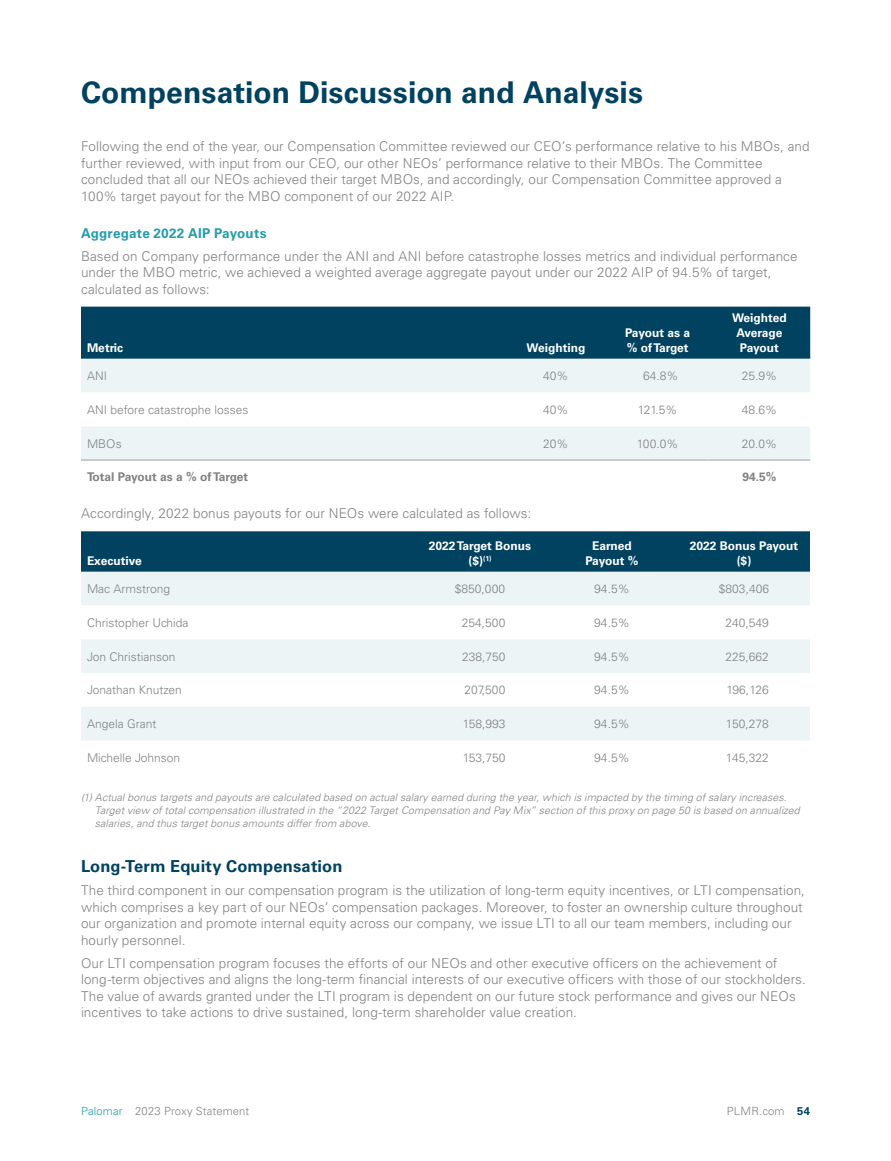
<style>
.page{position:relative;width:891px;height:1161px;background:#fff}
.page>*{position:absolute;margin:0;border:0;box-sizing:border-box;transform-origin:0 0}
.t1{font:700 30px "Univers LT Std";letter-spacing:.005em;color:#004260}
.t2{font:700 16.5px "Univers LT Std";letter-spacing:.005em;color:#004260}
.t3{font:300 13.5px/16.5px "Univers LT Std";letter-spacing:.005em;color:#808285}
.t4{font:700 13.5px "Univers LT Std";letter-spacing:.015em;color:#239dab}
.t5{font:300 12px "Univers LT Std";color:#808285}
.t6{font:700 12px/15px "Univers LT Std";color:#fff;text-align:center}
.t7{font:700 12px "Univers LT Std";color:#808285}
.t8{font:300 11.25px "Univers LT Std";letter-spacing:.015em;color:#808285}
.t9{font:italic 300 10.5px/12.8px "Univers LT Std";letter-spacing:.01em;color:#808285}
.s1{color:#239dab}
.s2{font-weight:700;color:#004260}
</style>
<div class="page">
<div style="left:81px;top:307px;width:729px;height:52px;background:#004260"></div>
<div style="left:81px;top:359px;width:729px;height:33px;background:#edf4f6"></div>
<div style="left:81px;top:427px;width:729px;height:32px;background:#edf4f6"></div>
<hr style="left:81px;top:459px;width:424px;height:2px;background:#bcbdc0">
<hr style="left:505px;top:459px;width:102px;height:2px;background:#bcbdc0">
<hr style="left:607px;top:459px;width:102px;height:2px;background:#bcbdc0">
<hr style="left:709px;top:459px;width:101px;height:2px;background:#bcbdc0">
<div style="left:81px;top:531px;width:729px;height:41px;background:#004260"></div>
<svg style="left:81px;top:572px;width:729px;height:169px;fill:#edf4f6"></svg>
<svg style="left:81px;top:606px;width:729px;height:33px"></svg>
<p class="t1" style="left:81px;top:75px;width:564px">Compensation Discussion and Analysis</p>
<p class="t3" style="left:81px;top:138px;width:730px">Following the end of the year, our Compensation Committee reviewed our CEO’s performance relative to his MBOs, and further reviewed, with input from our CEO, our other NEOs’ performance relative to their MBOs. The Committee concluded that all our NEOs achieved their target MBOs, and accordingly, our Compensation Committee approved a 100% target payout for the MBO component of our 2022 AIP.</p>
<p class="t4" style="left:81px;top:225px;width:187px">Aggregate 2022 AIP Payouts</p>
<p class="t3" style="left:81px;top:248px;width:718px">Based on Company performance under the ANI and ANI before catastrophe losses metrics and individual performance under the MBO metric, we achieved a weighted average aggregate payout under our 2022 AIP of 94.5% of target, calculated as follows:</p>
<p class="t6" style="left:87px;top:340px;width:38px">Metric</p>
<p class="t6" style="left:527px;top:340px;width:60px">Weighting</p>
<p class="t6" style="left:625px;top:325px;width:67px;text-align:left">Payout as a % of Target</p>
<p class="t6" style="left:732px;top:310px;width:56px">Weighted<br>Average<br>Payout</p>
<p class="t5" style="left:87px;top:369px;width:22px">ANI</p>
<p class="t5" style="left:543px;top:369px;width:27px">40%</p>
<p class="t5" style="left:643px;top:369px;width:37px">64.8%</p>
<p class="t5" style="left:742px;top:369px;width:37px">25.9%</p>
<p class="t5" style="left:87px;top:402px;width:163px">ANI before catastrophe losses</p>
<p class="t5" style="left:543px;top:402px;width:27px">40%</p>
<p class="t5" style="left:638px;top:402px;width:41px">121.5%</p>
<p class="t5" style="left:742px;top:402px;width:37px">48.6%</p>
<p class="t5" style="left:87px;top:436px;width:36px">MBOs</p>
<p class="t5" style="left:543px;top:436px;width:27px">20%</p>
<p class="t5" style="left:637px;top:436px;width:43px">100.0%</p>
<p class="t5" style="left:742px;top:436px;width:37px">20.0%</p>
<p class="t7" style="left:87px;top:470px;width:163px">Total Payout as a % of Target</p>
<p class="t7" style="left:742px;top:470px;width:36px">94.5%</p>
<p class="t3" style="left:81px;top:505px;width:452px">Accordingly, 2022 bonus payouts for our NEOs were calculated as follows:</p>
<p class="t6" style="left:87px;top:553px;width:56px">Executive</p>
<p class="t6" style="left:429px;top:538px;width:104px">2022 Target Bonus ($)<sup>(1)</sup></p>
<p class="t6" style="left:585px;top:538px;width:55px">Earned<br>Payout %</p>
<p class="t6" style="left:690px;top:538px;width:110px">2022 Bonus Payout ($)</p>
<p class="t5" style="left:87px;top:582px;width:85px">Mac Armstrong</p>
<p class="t5" style="left:455px;top:582px;width:52px">$850,000</p>
<p class="t5" style="left:594px;top:582px;width:37px">94.5%</p>
<p class="t5" style="left:719px;top:582px;width:52px">$803,406</p>
<p class="t5" style="left:87px;top:615px;width:103px">Christopher Uchida</p>
<p class="t5" style="left:462px;top:615px;width:45px">254,500</p>
<p class="t5" style="left:594px;top:615px;width:37px">94.5%</p>
<p class="t5" style="left:725px;top:615px;width:45px">240,549</p>
<p class="t5" style="left:87px;top:649px;width:90px">Jon Christianson</p>
<p class="t5" style="left:462px;top:649px;width:45px">238,750</p>
<p class="t5" style="left:594px;top:649px;width:37px">94.5%</p>
<p class="t5" style="left:725px;top:649px;width:45px">225,662</p>
<p class="t5" style="left:87px;top:683px;width:96px">Jonathan Knutzen</p>
<p class="t5" style="left:464px;top:683px;width:43px">207,500</p>
<p class="t5" style="left:594px;top:683px;width:37px">94.5%</p>
<p class="t5" style="left:727px;top:683px;width:44px">196,126</p>
<p class="t5" style="left:87px;top:717px;width:71px">Angela Grant</p>
<p class="t5" style="left:463px;top:717px;width:44px">158,993</p>
<p class="t5" style="left:594px;top:717px;width:37px">94.5%</p>
<p class="t5" style="left:726px;top:717px;width:44px">150,278</p>
<p class="t5" style="left:87px;top:750px;width:95px">Michelle Johnson</p>
<p class="t5" style="left:463px;top:750px;width:44px">153,750</p>
<p class="t5" style="left:594px;top:750px;width:37px">94.5%</p>
<p class="t5" style="left:726px;top:750px;width:44px">145,322</p>
<p class="t9" style="left:95px;top:791px;width:706px;text-indent:-14px">(1) Actual bonus targets and payouts are calculated based on actual salary earned during the year, which is impacted by the timing of salary increases.<br>Target view of total compensation illustrated in the “2022 Target Compensation and Pay Mix” section of this proxy on page 50 is based on annualized salaries, and thus target bonus amounts differ from above.</p>
<p class="t2" style="left:81px;top:856px;width:263px">Long-Term Equity Compensation</p>
<p class="t3" style="left:81px;top:882px;width:726px">The third component in our compensation program is the utilization of long-term equity incentives, or LTI compensation, which comprises a key part of our NEOs’ compensation packages. Moreover, to foster an ownership culture throughout our organization and promote internal equity across our company, we issue LTI to all our team members, including our hourly personnel.</p>
<p class="t3" style="left:81px;top:955px;width:726px">Our LTI compensation program focuses the efforts of our NEOs and other executive officers on the achievement of long-term objectives and aligns the long-term financial interests of our executive officers with those of our stockholders.<br>The value of awards granted under the LTI program is dependent on our future stock performance and gives our NEOs incentives to take actions to drive sustained, long-term shareholder value creation.</p>
<p class="t8" style="left:81px;top:1104px;width:170px"><span class="s1">Palomar</span> 2023 Proxy Statement</p>
<p class="t8" style="left:727px;top:1104px;width:85px">PLMR.com <span class="s2">54</span></p>
</div>
